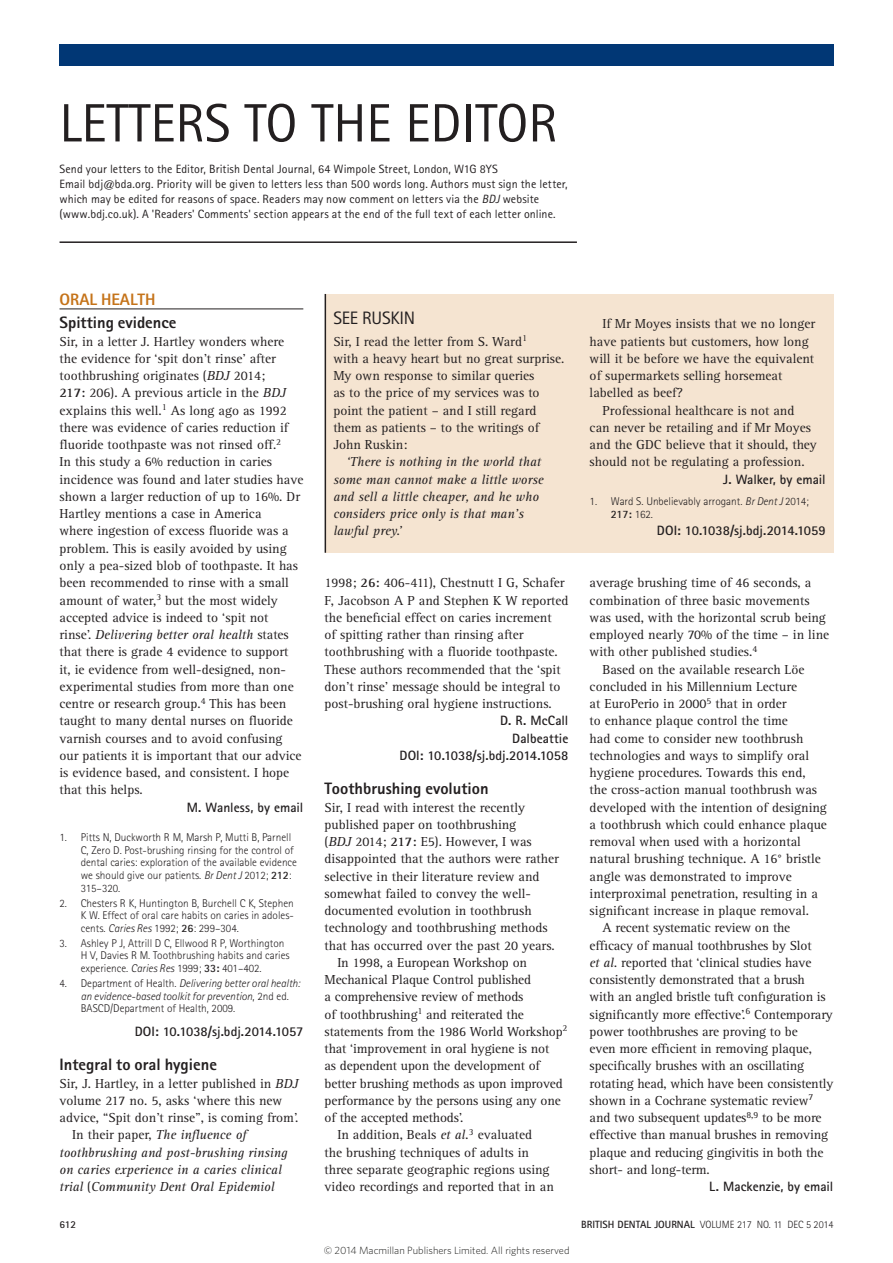
<style>
.page{position:relative;width:893px;height:1263px;background:#fff}
.page>*{position:absolute;margin:0;border:0;box-sizing:border-box;transform-origin:0 0}
.t1{font:54px "Rotis Sans Serif Std";color:#231f20}
._1_BDJ_editorial_hea{font:18px "Rotis Sans Serif Std";letter-spacing:-.015em;color:#231f20}
._1_BDJ_letters_headi{font:800 16.5px "Rotis Sans Serif Std";color:#231f20}
._1_BDJ_letters_headi-2{font:800 16.5px "Rotis Sans Serif Std";color:#c57319}
._1_BDJ_body{font:13.5px/17.2px "Rotis Serif Std";color:#231f20}
._1_BDJ_body_fullout{font:13.5px/17.2px "Rotis Serif Std";color:#231f20}
._1_BDJ_body-2{font:italic 13.5px/17.2px "Rotis Serif Std";color:#231f20}
._1_BDJ_letters_autho{font:700 13.5px "Rotis Sans Serif Std";color:#231f20}
._1_BDJ_in_brief{font:12px/15px "Rotis Sans Serif Std";letter-spacing:.01em;color:#231f20}
.references{font:300 11.25px/12.8px "Rotis Sans Serif Std";color:#231f20}
.references-2{font:italic 300 11.25px/12.8px "Rotis Sans Serif Std";color:#231f20}
.t2{font:300 10.5px "Whitney";color:#1d1d1b}
.t3{font:300 10.5px "Rotis Sans Serif Std";color:#231f20}
.t4{font:700 10.5px "Rotis Sans Serif Std";color:#231f20}
.s1{font-style:italic}
.s2{font-weight:700}
.s3{font-style:normal}
</style>
<div class="page">
<div style="left:59px;top:45px;width:774px;height:21px;background:#013775"></div>
<hr style="left:60px;top:308px;width:243px;height:1px;background:#231f20">
<hr style="left:60px;top:241px;width:517px;height:2px;background:#231f20">
<div style="left:325px;top:294px;width:508px;height:259px;background:#f5e4d1"></div>
<hr style="left:325px;top:294px;width:1px;height:259px;background:#231f20">
<p class="t1" style="left:60px;top:91px;width:499px">LETTERS TO THE EDITOR</p>
<p class="_1_BDJ_in_brief" style="left:60px;top:162px;width:510px">Send your letters to the Editor, British Dental Journal, 64 Wimpole Street, London, W1G 8YS<br>Email bdj@bda.org. Priority will be given to letters less than 500 words long. Authors must sign the letter, which may be edited for reasons of space. Readers may now comment on letters via the <span class="s1">BDJ</span> website (www.bdj.co.uk). A 'Readers' Comments' section appears at the end of the full text of each letter online.</p>
<p class="_1_BDJ_letters_headi-2" style="left:60px;top:289px;width:97px">ORAL HEALTH</p>
<p class="_1_BDJ_letters_headi" style="left:60px;top:312px;width:118px">Spitting evidence</p>
<p class="_1_BDJ_body_fullout" style="left:60px;top:333px;width:245px">Sir, in a letter J. Hartley wonders where the evidence for ‘spit don’t rinse’ after toothbrushing originates (<span class="s1">BDJ</span> 2014;<br><span class="s2">217:</span> 206). A previous article in the <span class="s1">BDJ </span>explains this well.<sup>1</sup> As long ago as 1992 there was evidence of caries reduction if fluoride toothpaste was not rinsed off.<sup>2<br></sup>In this study a 6% reduction in caries incidence was found and later studies have shown a larger reduction of up to 16%. Dr Hartley mentions a case in America<br>where ingestion of excess fluoride was a problem. This is easily avoided by using only a pea-sized blob of toothpaste. It has been recommended to rinse with a small amount of water,<sup>3</sup> but the most widely accepted advice is indeed to ‘spit not rinse’. <span class="s1">Delivering better oral health</span> states that there is grade 4 evidence to support<br>it, ie evidence from well-designed, non&shy;experimental studies from more than one centre or research group.<sup>4</sup> This has been taught to many dental nurses on fluoride varnish courses and to avoid confusing our patients it is important that our advice is evidence based, and consistent. I hope that this helps.</p>
<p class="_1_BDJ_letters_autho" style="left:187px;top:798px;width:118px">M. Wanless, by email</p>
<p class="references" style="left:81px;top:831px;width:218px;text-indent:-21px">1. Pitts N, Duckworth R M, Marsh P, Mutti B, Parnell C, Zero D. Post-brushing rinsing for the control of dental caries: exploration of the available evidence we should give our patients. <span class="s1">Br Dent J</span> 2012; <span class="s2">212</span>:<br>315–320.</p>
<p class="references" style="left:81px;top:896px;width:215px;text-align:justify;text-indent:-21px">2. Chesters R K, Huntington B, Burchell C K, Stephen K W. Effect of oral care habits on caries in adoles&shy;cents. <span class="s1">Caries Res</span> 1992; <span class="s2">26</span>: 299–304.</p>
<p class="references" style="left:81px;top:937px;width:210px;text-indent:-21px">3. Ashley P J, Attrill D C, Ellwood R P, Worthington<br>H V, Davies R M. Toothbrushing habits and caries experience. <span class="s1">Caries Res</span> 1999; <span class="s2">33:</span> 401–402.</p>
<p class="references-2" style="left:81px;top:977px;width:221px;text-indent:-21px"><span class="s3">4. Department of Health.</span> Delivering better oral health: an evidence-based toolkit for prevention<span class="s3">, 2nd ed.<br>BASCD/Department of Health, 2009.</span></p>
<p class="_1_BDJ_letters_autho" style="left:135px;top:1023px;width:170px">DOI: 10.1038/sj.bdj.2014.1057</p>
<p class="_1_BDJ_letters_headi" style="left:60px;top:1054px;width:159px">Integral to oral hygiene</p>
<p class="_1_BDJ_body_fullout" style="left:60px;top:1075px;width:241px">Sir, J. Hartley, in a letter published in <span class="s1">BDJ </span>volume 217 no. 5, asks ‘where this new advice, “Spit don’t rinse”, is coming from’.</p>
<p class="_1_BDJ_body-2" style="left:60px;top:1127px;width:229px;text-indent:13px"><span class="s3">In their paper,</span> The influence of toothbrushing and post-brushing rinsing on caries experience in a caries clinical trial <span class="s3">(</span>Community Dent Oral Epidemiol</p>
<p class="_1_BDJ_editorial_hea" style="left:333px;top:307px;width:83px">SEE RUSKIN</p>
<p class="_1_BDJ_body_fullout" style="left:333px;top:333px;width:233px">Sir, I read the letter from S. Ward<sup>1<br></sup>with a heavy heart but no great surprise.<br>My own response to similar queries<br>as to the price of my services was to point the patient – and I still regard them as patients – to the writings of<br>John Ruskin:</p>
<p class="_1_BDJ_body-2" style="left:333px;top:454px;width:212px;text-indent:13px">‘There is nothing in the world that some man cannot make a little worse and sell a little cheaper, and he who considers price only is that man’s lawful prey.’</p>
<p class="_1_BDJ_body" style="left:325px;top:574px;width:245px">1998; <span class="s2">26:</span> 406-411), Chestnutt I G, Schafer F, Jacobson A P and Stephen K W reported the beneficial effect on caries increment<br>of spitting rather than rinsing after toothbrushing with a fluoride toothpaste.<br>These authors recommended that the ‘spit don’t rinse’ message should be integral to post-brushing oral hygiene instructions.</p>
<p class="_1_BDJ_letters_autho" style="left:500px;top:712px;width:70px">D. R. McCall</p>
<p class="_1_BDJ_letters_autho" style="left:512px;top:729px;width:58px">Dalbeattie</p>
<p class="_1_BDJ_letters_autho" style="left:399px;top:747px;width:170px">DOI: 10.1038/sj.bdj.2014.1058</p>
<p class="_1_BDJ_letters_headi" style="left:325px;top:778px;width:166px">Toothbrushing evolution</p>
<p class="_1_BDJ_body_fullout" style="left:325px;top:799px;width:236px">Sir, I read with interest the recently published paper on toothbrushing<br>(<span class="s1">BDJ</span> 2014; <span class="s2">217:</span> E5). However, I was disappointed that the authors were rather selective in their literature review and somewhat failed to convey the well&shy;documented evolution in toothbrush technology and toothbrushing methods that has occurred over the past 20 years.</p>
<p class="_1_BDJ_body" style="left:325px;top:954px;width:244px;text-indent:13px">In 1998, a European Workshop on Mechanical Plaque Control published<br>a comprehensive review of methods<br>of toothbrushing<sup>1</sup> and reiterated the statements from the 1986 World Workshop<sup>2 </sup>that ‘improvement in oral hygiene is not<br>as dependent upon the development of better brushing methods as upon improved performance by the persons using any one of the accepted methods’.</p>
<p class="_1_BDJ_body" style="left:325px;top:1126px;width:231px;text-indent:13px">In addition, Beals <span class="s1">et al.</span><sup>3</sup> evaluated<br>the brushing techniques of adults in three separate geographic regions using video recordings and reported that in an</p>
<p class="_1_BDJ_body" style="left:590px;top:316px;width:227px;text-indent:13px">If Mr Moyes insists that we no longer have patients but customers, how long will it be before we have the equivalent of supermarkets selling horsemeat labelled as beef?</p>
<p class="_1_BDJ_body" style="left:590px;top:402px;width:229px;text-indent:13px">Professional healthcare is not and can never be retailing and if Mr Moyes and the GDC believe that it should, they should not be regulating a profession.</p>
<p class="_1_BDJ_letters_autho" style="left:723px;top:471px;width:104px">J. Walker, by email</p>
<p class="references" style="left:611px;top:495px;width:200px;text-indent:-21px">1. Ward S. Unbelievably arrogant. <span class="s1">Br Dent J</span> 2014;<br><span class="s2">217:</span> 162.</p>
<p class="_1_BDJ_letters_autho" style="left:657px;top:522px;width:170px">DOI: 10.1038/sj.bdj.2014.1059</p>
<p class="_1_BDJ_body" style="left:590px;top:574px;width:241px">average brushing time of 46 seconds, a combination of three basic movements was used, with the horizontal scrub being employed nearly 70% of the time – in line with other published studies.<sup>4</sup></p>
<p class="_1_BDJ_body" style="left:590px;top:661px;width:239px;text-indent:13px">Based on the available research Löe concluded in his Millennium Lecture<br>at EuroPerio in 2000<sup>5</sup> that in order<br>to enhance plaque control the time<br>had come to consider new toothbrush technologies and ways to simplify oral hygiene procedures. Towards this end,<br>the cross-action manual toothbrush was developed with the intention of designing a toothbrush which could enhance plaque removal when used with a horizontal natural brushing technique. A 16° bristle angle was demonstrated to improve interproximal penetration, resulting in a significant increase in plaque removal.</p>
<p class="_1_BDJ_body" style="left:590px;top:919px;width:245px;text-indent:13px">A recent systematic review on the efficacy of manual toothbrushes by Slot<br><span class="s1">et al.</span> reported that ‘clinical studies have consistently demonstrated that a brush<br>with an angled bristle tuft configuration is significantly more effective’.<sup>6</sup> Contemporary power toothbrushes are proving to be<br>even more efficient in removing plaque, specifically brushes with an oscillating rotating head, which have been consistently shown in a Cochrane systematic review<sup>7 </sup>and two subsequent updates<sup>8,9</sup> to be more effective than manual brushes in removing plaque and reducing gingivitis in both the short- and long-term.</p>
<p class="_1_BDJ_letters_autho" style="left:709px;top:1178px;width:126px">L. Mackenzie, by email</p>
<p class="t4" style="left:60px;top:1217px;width:18px">612</p>
<p class="t3" style="left:581px;top:1218px;width:254px"><span class="s2">BRITISH DENTAL JOURNAL</span> VOLUME 217 NO. 11 DEC 5 2014</p>
<p class="t2" style="left:324px;top:1243px;width:247px">© 2014 Macmillan Publishers Limited. All rights reserved</p>
</div>
